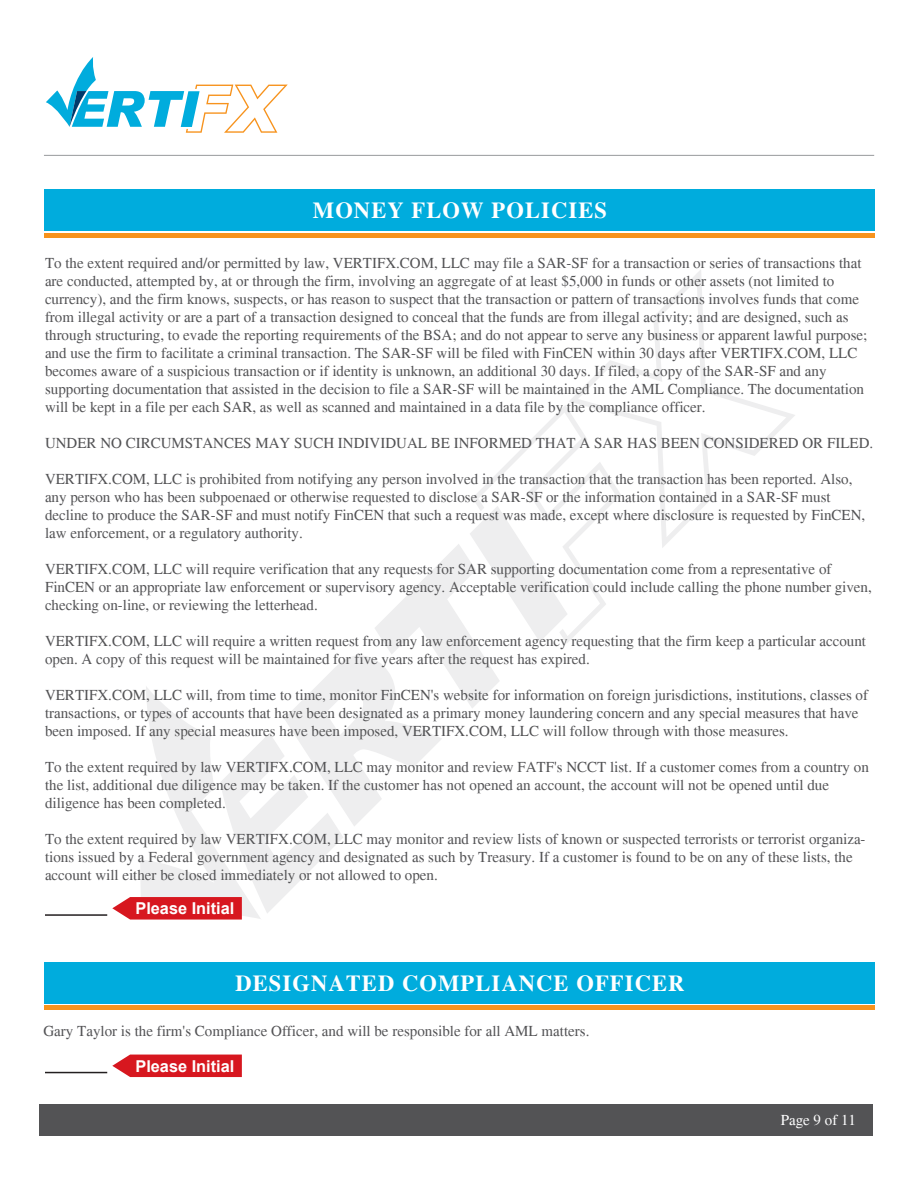
<style>
.page{position:relative;width:918px;height:1188px;background:#fff}
.page>*{position:absolute;margin:0;border:0;box-sizing:border-box;transform-origin:0 0}
.t1{font:700 22.5px "Times";letter-spacing:.05em;color:#fff}
.t2{font:700 16.35px "Arial";color:#fff}
.t3{font:15px/18px "Times";color:#535355}
.t4{font:15px "Times";color:#fff}
</style>
<div class="page">
<svg style="left:569px;top:270px;width:226px;height:278px"></svg>
<div style="left:40px;top:1104px;width:833px;height:32px;background:#535355"></div>
<svg style="left:46px;top:57px;width:242px;height:76px"></svg>
<hr style="left:44px;top:155px;width:830px;height:1px;background:#97999c">
<div style="left:44px;top:189px;width:830px;height:42px;background:#00acdd"></div>
<div style="left:44px;top:233px;width:830px;height:5px;background:#f7931d"></div>
<div style="left:44px;top:962px;width:830px;height:42px;background:#00acdd"></div>
<hr style="left:44px;top:1006px;width:830px;height:4px;background:#f7931d">
<svg style="left:112px;top:405px;width:509px;height:515px"></svg>
<hr style="left:45px;top:914px;width:62px;height:2px;background:#231f20">
<svg style="left:112px;top:1055px;width:130px;height:22px;background:#d9272e"></svg>
<hr style="left:45px;top:1072px;width:62px;height:1px;background:#231f20">
<p class="t1" style="left:313px;top:197px;width:296px">MONEY FLOW POLICIES</p>
<p class="t3" style="left:45px;top:254px;width:824px">To the extent required and/or permitted by law, VERTIFX.COM, LLC may file a SAR-SF for a transaction or series of transactions that are conducted, attempted by, at or through the firm, involving an aggregate of at least $5,000 in funds or other assets (not limited to currency), and the firm knows, suspects, or has reason to suspect that the transaction or pattern of transactions involves funds that come from illegal activity or are a part of a transaction designed to conceal that the funds are from illegal activity; and are designed, such as through structuring, to evade the reporting requirements of the BSA; and do not appear to serve any business or apparent lawful purpose; and use the firm to facilitate a criminal transaction. The SAR-SF will be filed with FinCEN within 30 days after VERTIFX.COM, LLC becomes aware of a suspicious transaction or if identity is unknown, an additional 30 days. If filed, a copy of the SAR-SF and any supporting documentation that assisted in the decision to file a SAR-SF will be maintained in the AML Compliance. The documentation will be kept in a file per each SAR, as well as scanned and maintained in a data file by the compliance officer.</p>
<p class="t3" style="left:45px;top:434px;width:830px">UNDER NO CIRCUMSTANCES MAY SUCH INDIVIDUAL BE INFORMED THAT A SAR HAS BEEN CONSIDERED OR FILED.</p>
<p class="t3" style="left:45px;top:470px;width:822px">VERTIFX.COM, LLC is prohibited from notifying any person involved in the transaction that the transaction has been reported. Also, any person who has been subpoenaed or otherwise requested to disclose a SAR-SF or the information contained in a SAR-SF must decline to produce the SAR-SF and must notify FinCEN that such a request was made, except where disclosure is requested by FinCEN, law enforcement, or a regulatory authority.</p>
<p class="t3" style="left:45px;top:560px;width:828px">VERTIFX.COM, LLC will require verification that any requests for SAR supporting documentation come from a representative of<br>FinCEN or an appropriate law enforcement or supervisory agency. Acceptable verification could include calling the phone number given, checking on-line, or reviewing the letterhead.</p>
<p class="t3" style="left:45px;top:632px;width:823px">VERTIFX.COM, LLC will require a written request from any law enforcement agency requesting that the firm keep a particular account open. A copy of this request will be maintained for five years after the request has expired.</p>
<p class="t3" style="left:45px;top:686px;width:825px">VERTIFX.COM, LLC will, from time to time, monitor FinCEN's website for information on foreign jurisdictions, institutions, classes of transactions, or types of accounts that have been designated as a primary money laundering concern and any special measures that have been imposed. If any special measures have been imposed, VERTIFX.COM, LLC will follow through with those measures.</p>
<p class="t3" style="left:45px;top:758px;width:825px">To the extent required by law VERTIFX.COM, LLC may monitor and review FATF's NCCT list. If a customer comes from a country on the list, additional due diligence may be taken. If the customer has not opened an account, the account will not be opened until due diligence has been completed.</p>
<p class="t3" style="left:45px;top:830px;width:822px">To the extent required by law VERTIFX.COM, LLC may monitor and review lists of known or suspected terrorists or terrorist organiza&shy;tions issued by a Federal government agency and designated as such by Treasury. If a customer is found to be on any of these lists, the account will either be closed immediately or not allowed to open.</p>
<p class="t2" style="left:135px;top:898px;width:101px">Please Initial</p>
<p class="t1" style="left:235px;top:969px;width:451px">DESIGNATED COMPLIANCE OFFICER</p>
<p class="t3" style="left:44px;top:1022px;width:547px">Gary Taylor is the firm's Compliance Officer, and will be responsible for all AML matters.</p>
<p class="t2" style="left:135px;top:1055px;width:101px">Please Initial</p>
<p class="t4" style="left:781px;top:1111px;width:77px">Page 9 of 11</p>
</div>
